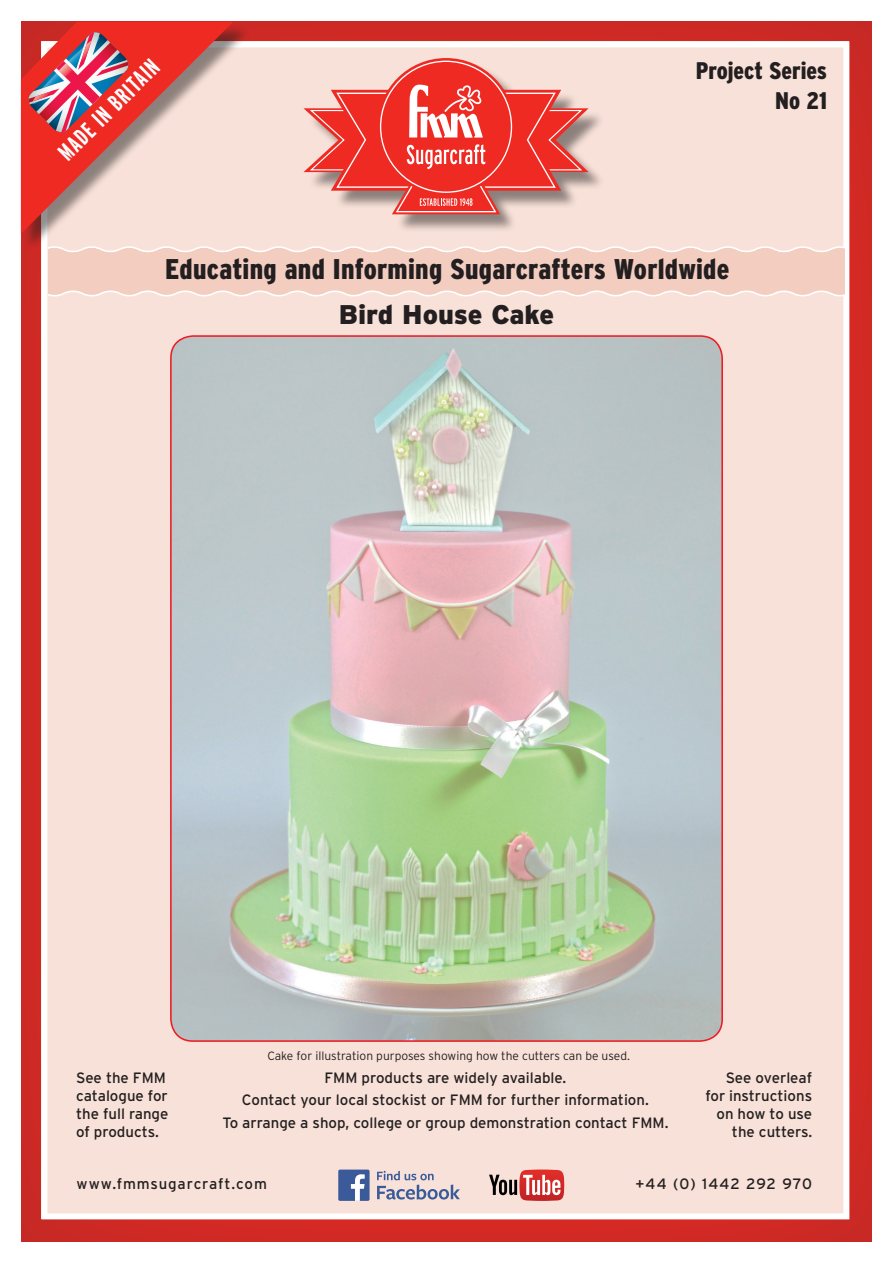
<style>
.page{position:relative;width:893px;height:1263px;background:#fff}
.page>*{position:absolute;margin:0;border:0;box-sizing:border-box;transform-origin:0 0}
.t1{font:900 condensed 28.5px "Interstate";letter-spacing:.01em;color:#231f20}
.t2{font:900 27px "Interstate";letter-spacing:-.005em;color:#231f20}
.t3{font:900 condensed 24px/30px "Interstate";letter-spacing:-.005em;color:#231f20;text-align:right}
.t4{font:700 extra-condensed 24px "Interstate";color:#fff}
.t5{font:15px/18px "Interstate";color:#231f20}
.t6{font:15px "Interstate";letter-spacing:.055em;color:#231f20}
.t7{font:15px "Interstate";letter-spacing:.065em;color:#231f20}
.t8{font:300 12px "Interstate";color:#231f20}
</style>
<div class="page">
<img style="left:21px;top:22px;width:851px;height:1220px">
<div style="left:41px;top:41px;width:808px;height:1178px;background:#f8e1d8"></div>
<div style="left:41px;top:41px;width:808px;height:1178px;border:6px solid #fff"></div>
<div style="left:307px;top:60px;width:299px;height:173px;background:#231f20;opacity:.5"></div>
<svg style="left:377px;top:58px;width:138px;height:137px"></svg>
<div style="left:381px;top:61px;width:130px;height:131px;background:#ee2a23;border-radius:50%"></div>
<svg style="left:303px;top:85px;width:286px;height:129px"></svg>
<svg style="left:49px;top:246px;width:795px;height:50px;background:#f4d1c5"></svg>
<div style="left:23px;top:24px;width:227px;height:227px;background:#231f20;opacity:.5"></div>
<svg style="left:21px;top:22px;width:212px;height:212px"></svg>
<svg style="left:377px;top:1171px;width:83px;height:28px"></svg>
<div style="left:338px;top:1169px;width:32px;height:32px;background:#3b5a9a;border-radius:2px"></div>
<svg style="left:351px;top:1174px;width:14px;height:27px"></svg>
<svg style="left:489px;top:1169px;width:75px;height:32px"></svg>
<img style="left:171px;top:336px;width:551px;height:705px">
<p class="t4" style="left:53px;top:147px;width:133px;rotate:-45deg">MADE IN BRITAIN</p>
<p class="t3" style="left:696px;top:55px;width:133px">Project Series<br>No 21</p>
<p class="t1" style="left:165px;top:253px;width:566px">Educating and Informing Sugarcrafters Worldwide</p>
<p class="t2" style="left:339px;top:299px;width:217px">Bird House Cake</p>
<p class="t8" style="left:267px;top:1049px;width:364px">Cake for illustration purposes showing how the cutters can be used.</p>
<p class="t5" style="left:76px;top:1069px;width:94px">See the FMM catalogue for the full range of products.</p>
<p class="t5" style="left:705px;top:1069px;width:108px;text-align:right">See overleaf for instructions on how to use the cutters.</p>
<p class="t5" style="left:325px;top:1069px;width:243px">FMM products are widely available.</p>
<p class="t5" style="left:242px;top:1091px;width:408px">Contact your local stockist or FMM for further information.</p>
<p class="t5" style="left:222px;top:1113px;width:448px">To arrange a shop, college or group demonstration contact FMM.</p>
<p class="t6" style="left:77px;top:1175px;width:192px">www.fmmsugarcraft.com</p>
<p class="t7" style="left:635px;top:1175px;width:178px">+44 (0) 1442 292 970</p>
</div>
